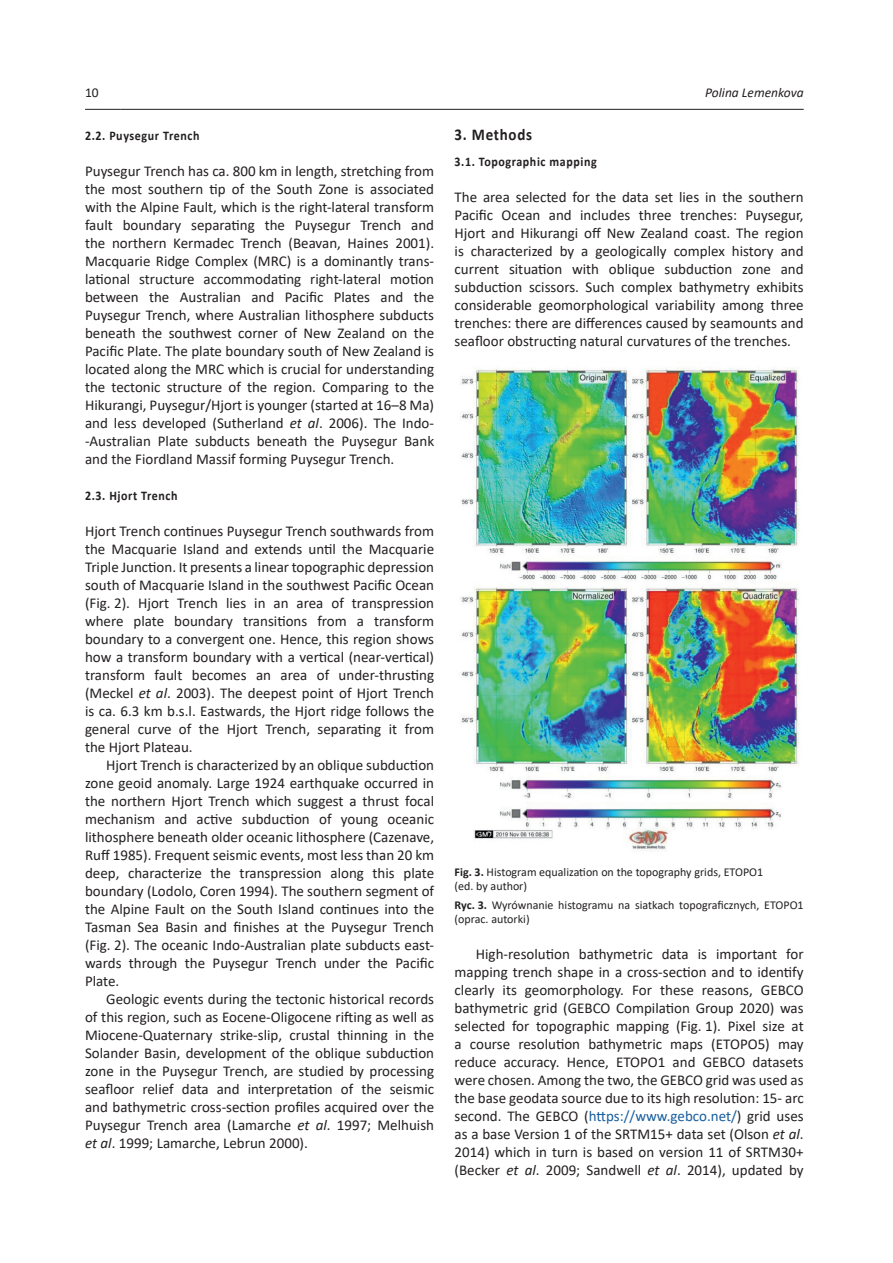
<style>
.page{position:relative;width:893px;height:1263px;background:#fff}
.page>*{position:absolute;margin:0;border:0;box-sizing:border-box;transform-origin:0 0}
.t1{font:700 16.5px "Calibri";letter-spacing:.05em;color:#231f20;scale:.91 1}
.t2{font:15px/18px "Calibri";color:#231f20;text-align:justify}
.t3{font:italic 13.5px "Calibri";color:#231f20}
.t4{font:13.5px "Calibri";color:#231f20}
.t5{font:700 13.2px "Calibri";letter-spacing:.05em;color:#231f20;scale:.91 1}
.t6{font:12px/14.4px "Calibri";color:#231f20}
.s1{font-style:italic}
.s2{font-weight:700}
.s3{color:#175d9e}
</style>
<div class="page">
<hr style="left:85px;top:109px;width:36px;height:1px;background:#231f20">
<hr style="left:121px;top:109px;width:683px;height:1px;background:#231f20">
<img style="left:460px;top:367px;width:340px;height:484px">
<p class="t4" style="left:85px;top:83px;width:15px">10</p>
<p class="t3" style="left:705px;top:83px;width:100px">Polina Lemenkova</p>
<p class="t5" style="left:85px;top:126px;width:127px">2.2. Puysegur Trench</p>
<p class="t2" style="left:85px;top:162px;width:351px">Puysegur Trench has ca. 800 km in length, stretching from the most southern tip of the South Zone is associated with the Alpine Fault, which is the right-lateral transform fault boundary separating the Puysegur Trench and the northern Kermadec Trench (Beavan, Haines 2001).<br>Macquarie Ridge Complex (MRC) is a dominantly trans&shy;lational structure accommodating right-lateral motion between the Australian and Pacific Plates and the Puysegur Trench, where Australian lithosphere subducts beneath the southwest corner of New Zealand on the Pacific Plate. The plate boundary south of New Zealand is located along the MRC which is crucial for understanding the tectonic structure of the region. Comparing to the Hikurangi, Puysegur/Hjort is younger (started at 16–8 Ma) and less developed (Sutherland <span class="s1">et al</span>. 2006). The Indo--Australian Plate subducts beneath the Puysegur Bank and the Fiordland Massif forming Puysegur Trench.</p>
<p class="t5" style="left:85px;top:486px;width:103px">2.3. Hjort Trench</p>
<p class="t2" style="left:85px;top:522px;width:351px">Hjort Trench continues Puysegur Trench southwards from the Macquarie Island and extends until the Macquarie Triple Junction. It presents a linear topographic depression south of Macquarie Island in the southwest Pacific Ocean (Fig. 2). Hjort Trench lies in an area of transpression where plate boundary transitions from a transform boundary to a convergent one. Hence, this region shows how a transform boundary with a vertical (near-vertical) transform fault becomes an area of under-thrusting (Meckel <span class="s1">et al</span>. 2003). The deepest point of Hjort Trench is ca. 6.3 km b.s.l. Eastwards, the Hjort ridge follows the general curve of the Hjort Trench, separating it from the Hjort Plateau.</p>
<p class="t2" style="left:85px;top:756px;width:351px;text-indent:21px">Hjort Trench is characterized by an oblique subduction zone geoid anomaly. Large 1924 earthquake occurred in the northern Hjort Trench which suggest a thrust focal mechanism and active subduction of young oceanic lithosphere beneath older oceanic lithosphere (Cazenave, Ruff 1985). Frequent seismic events, most less than 20 km deep, characterize the transpression along this plate boundary (Lodolo, Coren 1994). The southern segment of the Alpine Fault on the South Island continues into the Tasman Sea Basin and finishes at the Puysegur Trench (Fig. 2). The oceanic Indo-Australian plate subducts east&shy;wards through the Puysegur Trench under the Pacific Plate.</p>
<p class="t2" style="left:85px;top:990px;width:351px;text-indent:21px">Geologic events during the tectonic historical records of this region, such as Eocene-Oligocene rifting as well as Miocene-Quaternary strike-slip, crustal thinning in the Solander Basin, development of the oblique subduction zone in the Puysegur Trench, are studied by processing seafloor relief data and interpretation of the seismic and bathymetric cross-section profiles acquired over the Puysegur Trench area (Lamarche <span class="s1">et al</span>. 1997; Melhuish <span class="s1">et al</span>. 1999; Lamarche, Lebrun 2000).</p>
<p class="t1" style="left:455px;top:123px;width:87px">3. Methods</p>
<p class="t5" style="left:455px;top:153px;width:158px">3.1. Topographic mapping</p>
<p class="t2" style="left:455px;top:188px;width:351px">The area selected for the data set lies in the southern Pacific Ocean and includes three trenches: Puysegur, Hjort and Hikurangi off New Zealand coast. The region is characterized by a geologically complex history and current situation with oblique subduction zone and subduction scissors. Such complex bathymetry exhibits considerable geomorphological variability among three trenches: there are differences caused by seamounts and seafloor obstructing natural curvatures of the trenches.</p>
<p class="t6" style="left:455px;top:864px;width:310px"><span class="s2">Fig. 3.</span> Histogram equalization on the topography grids, ETOPO1</p>
<p class="t6" style="left:455px;top:878px;width:74px">(ed. by author)</p>
<p class="t6" style="left:455px;top:897px;width:351px"><span class="s2">Ryc. 3.</span> Wyrównanie histogramu na siatkach topograficznych, ETOPO1 (oprac. autorki)</p>
<p class="t2" style="left:455px;top:945px;width:351px;text-indent:21px">High-resolution bathymetric data is important for mapping trench shape in a cross-section and to identify clearly its geomorphology. For these reasons, GEBCO bathymetric grid (GEBCO Compilation Group 2020) was selected for topographic mapping (Fig. 1). Pixel size at a course resolution bathymetric maps (ETOPO5) may reduce accuracy. Hence, ETOPO1 and GEBCO datasets were chosen. Among the two, the GEBCO grid was used as the base geodata source due to its high resolution: 15- arc second. The GEBCO (<span class="s3">https://www.gebco.net/</span>) grid uses as a base Version 1 of the SRTM15+ data set (Olson <span class="s1">et al</span>.<br>2014) which in turn is based on version 11 of SRTM30+ (Becker <span class="s1">et al</span>. 2009; Sandwell <span class="s1">et al</span>. 2014), updated by</p>
</div>
